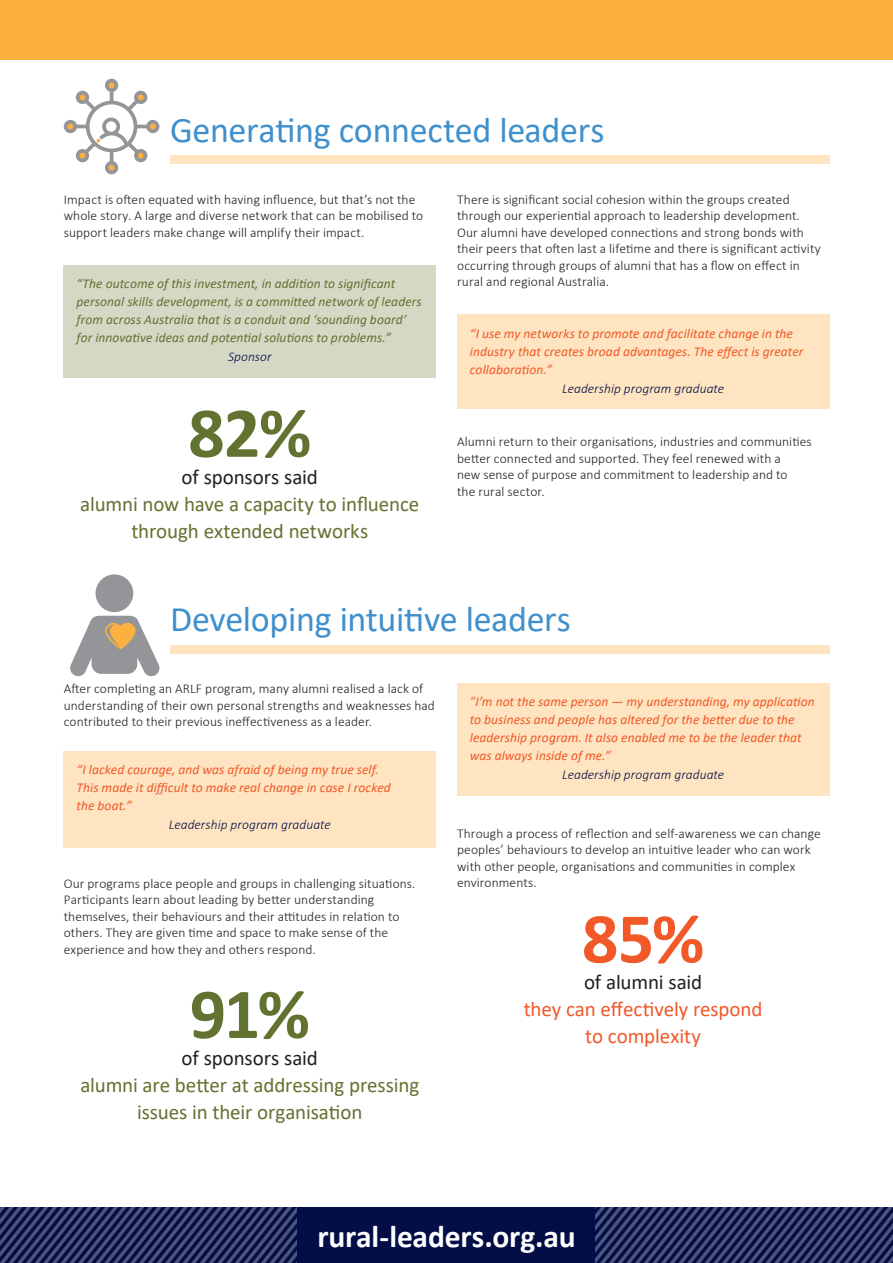
<style>
.page{position:relative;width:893px;height:1263px;background:#fff}
.page>*{position:absolute;margin:0;border:0;box-sizing:border-box;transform-origin:0 0}
.Large_number{font:700 72px "Calibri";color:#627230}
.Large_number-2{font:700 72px "Calibri";color:#f15929}
.Heading_1{font:36px "Calibri";letter-spacing:-.01em;color:#3f90cd}
.t1{font:700 31.5px "Calibri";letter-spacing:-.005em;color:#fff}
.Info_text_larg{font:21px/27px "Calibri";letter-spacing:-.005em;color:#627230;text-align:center}
.Info_text_larg-2{font:21px "Calibri";letter-spacing:-.005em;color:#231f20}
.Info_text_larg-3{font:21px/27px "Calibri";letter-spacing:-.005em;color:#f15929;text-align:center}
.Body_Copy{font:300 13.5px/16.5px "Calibri";letter-spacing:.005em;color:#231f20}
.Call_out_copy{font:italic 13.5px/18px "Calibri";letter-spacing:.005em;color:#f15929}
.Call_out_copy-2{font:italic 13.5px/18px "Calibri";letter-spacing:.005em;color:#627230}
.names{font:italic 300 13.5px "Calibri";letter-spacing:.005em;color:#030e46}
</style>
<div class="page">
<svg style="left:0;top:1208px;width:893px;height:55px"></svg>
<div style="left:298px;top:1208px;width:297px;height:55px;background:#030e46"></div>
<div style="left:0;top:0;width:893px;height:60px;background:#fbb03f"></div>
<div style="left:170px;top:155px;width:659px;height:9px;background:#fee4c0"></div>
<div style="left:170px;top:645px;width:659px;height:8px;background:#fee4c0"></div>
<div style="left:457px;top:683px;width:372px;height:113px;background:#fee4c0"></div>
<svg style="left:64px;top:79px;width:95px;height:95px"></svg>
<div style="left:96px;top:574px;width:37px;height:38px;background:#939598;border-radius:50%"></div>
<svg style="left:70px;top:616px;width:90px;height:61px"></svg>
<div style="left:64px;top:265px;width:372px;height:112px;background:#d6d8c6"></div>
<div style="left:457px;top:315px;width:372px;height:94px;background:#fee4c0"></div>
<div style="left:64px;top:751px;width:372px;height:96px;background:#fee4c0"></div>
<p class="Heading_1" style="left:170px;top:105px;width:436px">Generating connected leaders</p>
<p class="Body_Copy" style="left:64px;top:191px;width:361px">Impact is often equated with having influence, but that’s not the whole story. A large and diverse network that can be mobilised to support leaders make change will amplify their impact.</p>
<p class="Call_out_copy-2" style="left:77px;top:274px;width:347px">“The outcome of this investment, in addition to significant personal skills development, is a committed network of leaders from across Australia that is a conduit and ‘sounding board’ for innovative ideas and potential solutions to problems.”</p>
<p class="names" style="left:228px;top:348px;width:45px">Sponsor</p>
<p class="Large_number" style="left:188px;top:382px;width:125px">82%</p>
<p class="Info_text_larg-2" style="left:182px;top:462px;width:138px">of sponsors said</p>
<p class="Info_text_larg" style="left:80px;top:490px;width:341px">alumni now have a capacity to influence through extended networks</p>
<p class="Body_Copy" style="left:457px;top:191px;width:365px">There is significant social cohesion within the groups created through our experiential approach to leadership development.<br>Our alumni have developed connections and strong bonds with their peers that often last a lifetime and there is significant activity occurring through groups of alumni that has a flow on effect in rural and regional Australia.</p>
<p class="Call_out_copy" style="left:470px;top:323px;width:335px">“I use my networks to promote and facilitate change in the industry that creates broad advantages. The effect is greater collaboration.”</p>
<p class="names" style="left:562px;top:380px;width:164px">Leadership program graduate</p>
<p class="Body_Copy" style="left:457px;top:433px;width:356px">Alumni return to their organisations, industries and communities better connected and supported. They feel renewed with a<br>new sense of purpose and commitment to leadership and to<br>the rural sector.</p>
<p class="Heading_1" style="left:170px;top:594px;width:402px">Developing intuitive leaders</p>
<p class="Body_Copy" style="left:64px;top:680px;width:373px">After completing an ARLF program, many alumni realised a lack of understanding of their own personal strengths and weaknesses had contributed to their previous ineffectiveness as a leader.</p>
<p class="Call_out_copy" style="left:77px;top:760px;width:316px">“I lacked courage, and was afraid of being my true self.<br>This made it difficult to make real change in case I rocked the boat.”</p>
<p class="names" style="left:169px;top:816px;width:164px">Leadership program graduate</p>
<p class="Body_Copy" style="left:64px;top:875px;width:353px">Our programs place people and groups in challenging situations.<br>Participants learn about leading by better understanding themselves, their behaviours and their attitudes in relation to others. They are given time and space to make sense of the experience and how they and others respond.</p>
<p class="Large_number" style="left:190px;top:963px;width:122px">91%</p>
<p class="Info_text_larg-2" style="left:182px;top:1043px;width:138px">of sponsors said</p>
<p class="Info_text_larg" style="left:80px;top:1071px;width:340px">alumni are better at addressing pressing issues in their organisation</p>
<p class="Call_out_copy" style="left:470px;top:692px;width:346px">"I’m not the same person — my understanding, my application to business and people has altered for the better due to the leadership program. It also enabled me to be the leader that was always inside of me.”</p>
<p class="names" style="left:562px;top:766px;width:164px">Leadership program graduate</p>
<p class="Body_Copy" style="left:457px;top:825px;width:365px">Through a process of reflection and self-awareness we can change peoples’ behaviours to develop an intuitive leader who can work with other people, organisations and communities in complex environments.</p>
<p class="Large_number-2" style="left:582px;top:887px;width:124px">85%</p>
<p class="Info_text_larg-2" style="left:584px;top:968px;width:120px">of alumni said</p>
<p class="Info_text_larg-3" style="left:524px;top:995px;width:240px">they can effectively respond to complexity</p>
<h3 class="t1" style="left:317px;top:1214px;width:260px">rural-leaders.org.au</h3>
</div>
